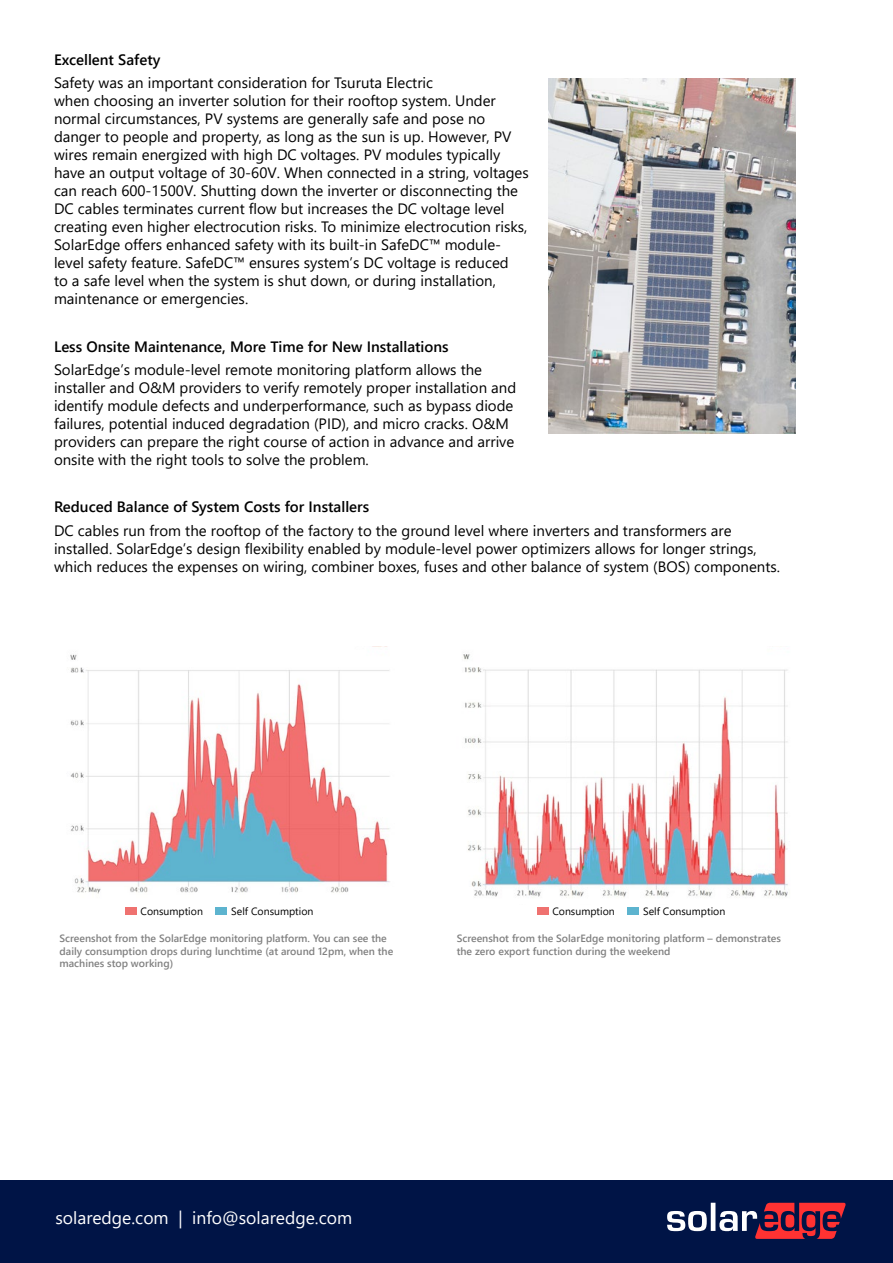
<style>
.page{position:relative;width:893px;height:1263px;background:#fff}
.page>*{position:absolute;margin:0;border:0;box-sizing:border-box;transform-origin:0 0}
.t1{font:17.55px "Segoe UI";color:#fff}
.t2{font:15px/18px "Segoe UI";color:#000}
.t3{font:600 15px "Segoe UI";color:#000}
.t4{font:600 10.5px/12.6px "Segoe UI";color:#808080}
.t5{font:10.5px "Segoe UI";color:#000}
</style>
<div class="page">
<div style="left:0;top:1181px;width:893px;height:82px;background:#001446"></div>
<svg style="left:667px;top:1203px;width:179px;height:36px"></svg>
<img style="left:549px;top:79px;width:246px;height:355px">
<img style="left:70px;top:646px;width:320px;height:248px">
<img style="left:463px;top:654px;width:325px;height:244px">
<div style="left:627px;top:908px;width:12px;height:7px;background:#5db4cf"></div>
<div style="left:215px;top:908px;width:12px;height:7px;background:#5db4cf"></div>
<div style="left:537px;top:908px;width:12px;height:7px;background:#ef7270"></div>
<div style="left:125px;top:908px;width:12px;height:7px;background:#ef7270"></div>
<p class="t3" style="left:54px;top:45px;width:108px">Excellent Safety</p>
<p class="t2" style="left:54px;top:73px;width:476px">Safety was an important consideration for Tsuruta Electric<br>when choosing an inverter solution for their rooftop system. Under normal circumstances, PV systems are generally safe and pose no danger to people and property, as long as the sun is up. However, PV wires remain energized with high DC voltages. PV modules typically have an output voltage of 30-60V. When connected in a string, voltages can reach 600-1500V. Shutting down the inverter or disconnecting the DC cables terminates current flow but increases the DC voltage level creating even higher electrocution risks. To minimize electrocution risks,</p>
<p class="t2" style="left:54px;top:253px;width:456px">level safety feature. SafeDC™ ensures system s’ DC voltage is reduced</p>
<p class="t2" style="left:54px;top:235px;width:449px">SolarEdge offers enhanced safety with its built-in SafeDC™ module-</p>
<p class="t2" style="left:54px;top:271px;width:443px">to a safe level when the system is shut down, or during installation, maintenance or emergencies.</p>
<p class="t3" style="left:54px;top:332px;width:396px">Less Onsite Maintenance, More Time for New Installations</p>
<p class="t2" style="left:54px;top:359px;width:464px">SolarEdge s’ module-level remote monitoring platform allows the installer and O&amp;M providers to verify remotely proper installation and identify module defects and underperformance, such as bypass diode failures, potential induced degradation (PID ,) and micro cracks O. &amp;M providers can prepare the right course of action in advance and arrive onsite with the right tools to solve the problem.</p>
<p class="t3" style="left:54px;top:493px;width:317px">Reduced Balance of System Costs for Installers</p>
<p class="t2" style="left:54px;top:520px;width:728px">DC cables run from the rooftop of the factory to the ground level where inverters and transformers are installed. SolarEdge s’ design flexibility enabled by module-level power optimizers allows for longer strings, which reduces the expenses on wiring, combiner boxes, fuses and other balance of system (BOS) components.</p>
<p class="t5" style="left:141px;top:901px;width:64px">Consumption</p>
<p class="t5" style="left:231px;top:901px;width:84px">Self Consumption</p>
<p class="t5" style="left:552px;top:901px;width:64px">Consumption</p>
<p class="t5" style="left:643px;top:901px;width:84px">Self Consumption</p>
<p class="t4" style="left:60px;top:931px;width:335px">Screenshot from the SolarEdge monitoring platform. You can see the daily consumption drops during lunchtime (at around 12pm, when the machines stop working(</p>
<p class="t4" style="left:457px;top:931px;width:326px">Screenshot from the SolarEdge monitoring platform – demonstrates the zero export function during the weekend</p>
<p class="t1" style="left:55px;top:1201px;width:115px">solaredge.com</p>
<p class="t1" style="left:178px;top:1201px;width:6px">|</p>
<p class="t1" style="left:192px;top:1201px;width:161px">info@solaredge.com</p>
</div>
